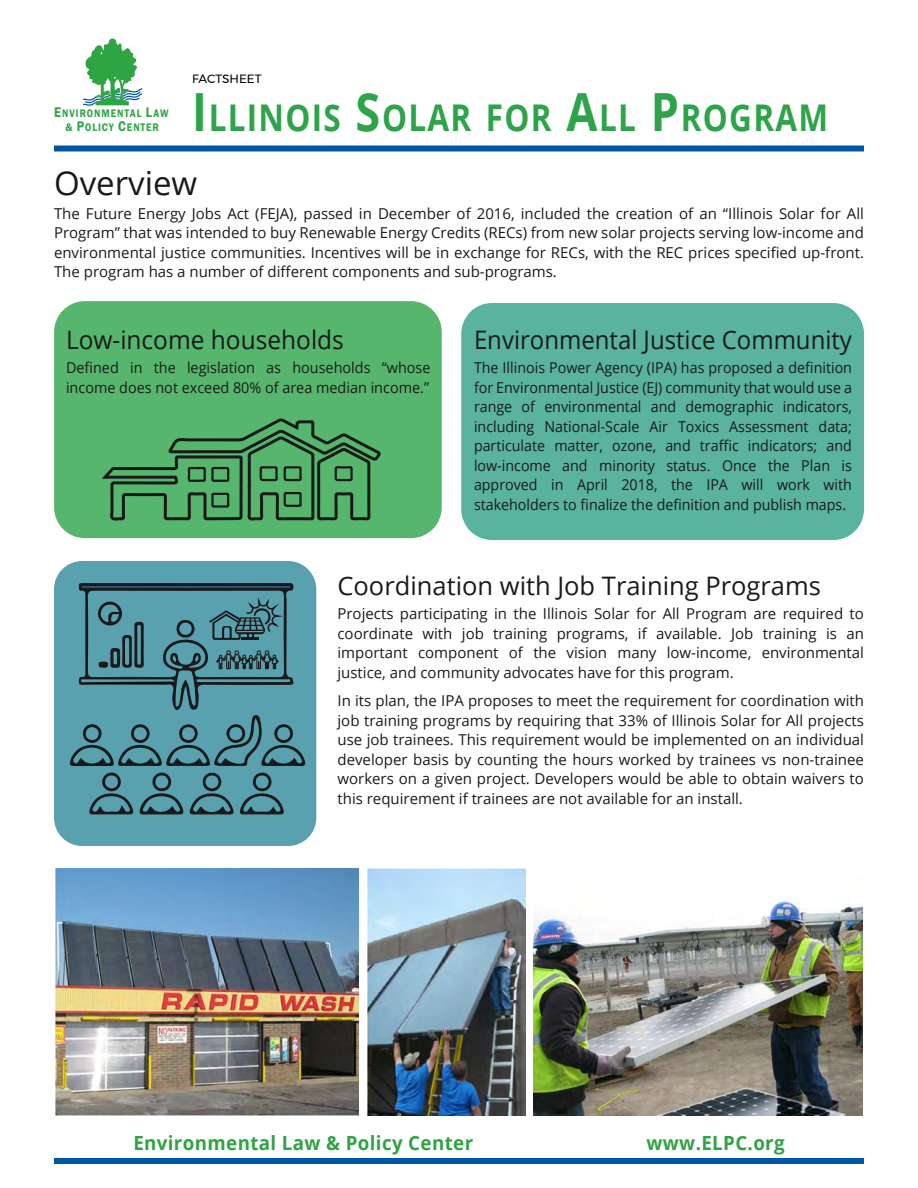
<style>
.page{position:relative;width:918px;height:1188px;background:#fff}
.page>*{position:absolute;margin:0;border:0;box-sizing:border-box;transform-origin:0 0}
.t1{font:700 36.9px "Open Sans";letter-spacing:.04em;color:#2da449;scale:.85 1}
.t2{font:33px "Open Sans";color:#1a1a1a}
.t3{font:25.5px "Open Sans";color:#1a1a1a}
.t4{font:25.5px "Open Sans";color:#1a1a1a;scale:.94 1}
.t5{font:25.5px "Open Sans";color:#1a1a1a;scale:.96 1}
.t6{font:700 19.5px "Open Sans";letter-spacing:.02em;color:#2ea443;scale:.96 1}
.t7{font:15px/19.5px "Open Sans";color:#1a1a1a;text-align:justify}
.t8{font:15px/19.5px "Open Sans";color:#1a1a1a;text-align:justify;scale:.95 1}
.t9{font:15px/19.5px "Open Sans";color:#1a1a1a;scale:.96 1}
.t10{font:12px "Montserrat";color:#000}
.t11{font:600 11.25px/13.8px "Franklin Gothic";letter-spacing:.09em;color:#2ea443;text-align:center;scale:.86 1}
.s1{font-size:14.4px}
.s2{font-size:52.65px}
</style>
<div class="page">
<div style="left:461px;top:303px;width:403px;height:237px;background:#59b39e;border-radius:31px"></div>
<div style="left:54px;top:301px;width:388px;height:237px;background:#57b66d;border-radius:31px"></div>
<img style="left:367px;top:868px;width:158px;height:248px">
<img style="left:56px;top:868px;width:303px;height:248px">
<img style="left:533px;top:901px;width:330px;height:215px">
<img style="left:101px;top:88px;width:143px;height:966px">
<svg style="left:244px;top:145px;width:73px;height:838px"></svg>
<svg style="left:316px;top:145px;width:57px;height:749px"></svg>
<svg style="left:166px;top:214px;width:217px;height:479px"></svg>
<svg style="left:333px;top:465px;width:21px;height:172px"></svg>
<div style="left:54px;top:561px;width:262px;height:285px;background:#59a1ae;border-radius:28px"></div>
<svg style="left:69px;top:465px;width:237px;height:350px"></svg>
<div style="left:54px;top:146px;width:810px;height:6px;background:#0055a5"></div>
<div style="left:54px;top:1158px;width:810px;height:6px;background:#0055a5"></div>
<svg style="left:83px;top:38px;width:59px;height:68px"></svg>
<p class="t11" style="left:54px;top:107px;width:135px"><span class="s1">E</span>NVIRONMENTAL <span class="s1">L</span>AW &amp; <span class="s1">P</span>OLICY <span class="s1">C</span>ENTER</p>
<p class="t10" style="left:192px;top:69px;width:71px">FACTSHEET</p>
<h1 class="t1" style="left:192px;top:92px;width:750px"><span class="s2">I</span>LLINOIS <span class="s2">S</span>OLAR FOR <span class="s2">A</span>LL <span class="s2">P</span>ROGRAM</h1>
<h2 class="t2" style="left:54px;top:160px;width:145px">Overview</h2>
<p class="t7" style="left:54px;top:203px;width:812px">The Future Energy Jobs Act (FEJA), passed in December of 2016, included the creation of an “Illinois Solar for All Program” that was intended to buy Renewable Energy Credits (RECs) from new solar projects serving low-income and environmental justice communities. Incentives will be in exchange for RECs, with the REC prices specified up-front.<br>The program has a number of different components and sub-programs.</p>
<h3 class="t5" style="left:66px;top:322px;width:291px">Low-income households</h3>
<p class="t9" style="left:66px;top:358px;width:381px">Defined in the legislation as households “whose income does not exceed 80% of area median income.”</p>
<h3 class="t4" style="left:474px;top:322px;width:404px">Environmental Justice Community</h3>
<p class="t8" style="left:474px;top:358px;width:399px">The Illinois Power Agency (IPA) has proposed a definition for Environmental Justice (EJ) community that would use a range of environmental and demographic indicators, including National-Scale Air Toxics Assessment data; particulate matter, ozone, and traffic indicators; and low-income and minority status. Once the Plan is approved in April 2018, the IPA will work with stakeholders to finalize the definition and publish maps.</p>
<h3 class="t3" style="left:338px;top:569px;width:485px">Coordination with Job Training Programs</h3>
<p class="t7" style="left:338px;top:604px;width:528px">Projects participating in the Illinois Solar for All Program are required to coordinate with job training programs, if available. Job training is an important component of the vision many low-income, environmental justice, and community advocates have for this program.</p>
<p class="t7" style="left:338px;top:691px;width:528px">In its plan, the IPA proposes to meet the requirement for coordination with job training programs by requiring that 33% of Illinois Solar for All projects use job trainees. This requirement would be implemented on an individual developer basis by counting the hours worked by trainees vs non-trainee workers on a given project. Developers would be able to obtain waivers to this requirement if trainees are not available for an install.</p>
<h3 class="t6" style="left:133px;top:1129px;width:355px">Environmental Law &amp; Policy Center</h3>
<h3 class="t6" style="left:647px;top:1129px;width:146px">www.ELPC.org</h3>
</div>
